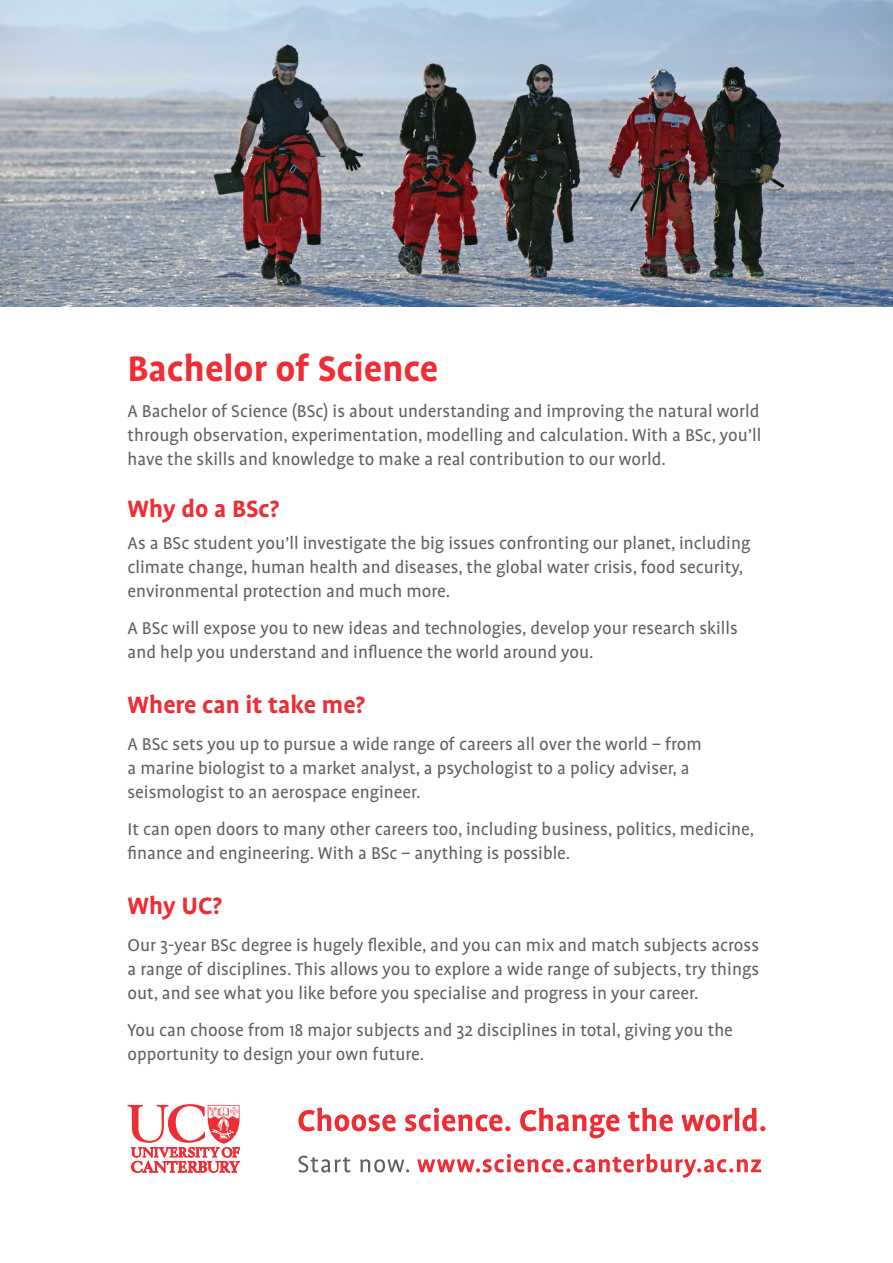
<style>
.page{position:relative;width:893px;height:1263px;background:#fff}
.page>*{position:absolute;margin:0;border:0;box-sizing:border-box;transform-origin:0 0}
.t1{font:700 40.5px "Profile Pro";color:#ee2d34}
.t2{font:700 27px "Profile Pro";color:#ee2d34}
.t3{font:19.5px/24px "Profile Pro";color:#5f5f62}
</style>
<div class="page">
<svg style="left:128px;top:1104px;width:112px;height:68px"></svg>
<svg style="left:298px;top:1107px;width:98px;height:24px"></svg>
<svg style="left:405px;top:1108px;width:105px;height:23px"></svg>
<svg style="left:520px;top:1107px;width:99px;height:31px"></svg>
<svg style="left:628px;top:1107px;width:45px;height:24px"></svg>
<svg style="left:681px;top:1107px;width:84px;height:24px"></svg>
<svg style="left:298px;top:1156px;width:53px;height:16px"></svg>
<svg style="left:360px;top:1159px;width:49px;height:13px"></svg>
<svg style="left:417px;top:1154px;width:344px;height:24px"></svg>
<img style="left:0;top:0;width:893px;height:306px">
<h1 class="t1" style="left:128px;top:344px;width:312px">Bachelor of Science</h1>
<p class="t3" style="left:128px;top:400px;width:635px;text-align:justify">A Bachelor of Science (BSc) is about understanding and improving the natural world through observation, experimentation, modelling and calculation. With a BSc, you’ll have the skills and knowledge to make a real contribution to our world.</p>
<h2 class="t2" style="left:128px;top:492px;width:153px">Why do a BSc?</h2>
<p class="t3" style="left:128px;top:532px;width:624px">As a BSc student you’ll investigate the big issues confronting our planet, including climate change, human health and diseases, the global water crisis, food security, environmental protection and much more.</p>
<p class="t3" style="left:128px;top:617px;width:612px">A BSc will expose you to new ideas and technologies, develop your research skills and help you understand and influence the world around you.</p>
<h2 class="t2" style="left:128px;top:689px;width:239px">Where can it take me?</h2>
<p class="t3" style="left:128px;top:733px;width:576px">A BSc sets you up to pursue a wide range of careers all over the world – from a marine biologist to a market analyst, a psychologist to a policy adviser, a seismologist to an aerospace engineer.</p>
<p class="t3" style="left:128px;top:818px;width:628px">It can open doors to many other careers too, including business, politics, medicine, finance and engineering. With a BSc – anything is possible.</p>
<h2 class="t2" style="left:128px;top:890px;width:96px">Why UC?</h2>
<p class="t3" style="left:128px;top:934px;width:633px;text-align:justify">Our 3-year BSc degree is hugely flexible, and you can mix and match subjects across a range of disciplines. This allows you to explore a wide range of subjects, try things out, and see what you like before you specialise and progress in your career.</p>
<p class="t3" style="left:128px;top:1019px;width:607px">You can choose from 18 major subjects and 32 disciplines in total, giving you the opportunity to design your own future.</p>
</div>
